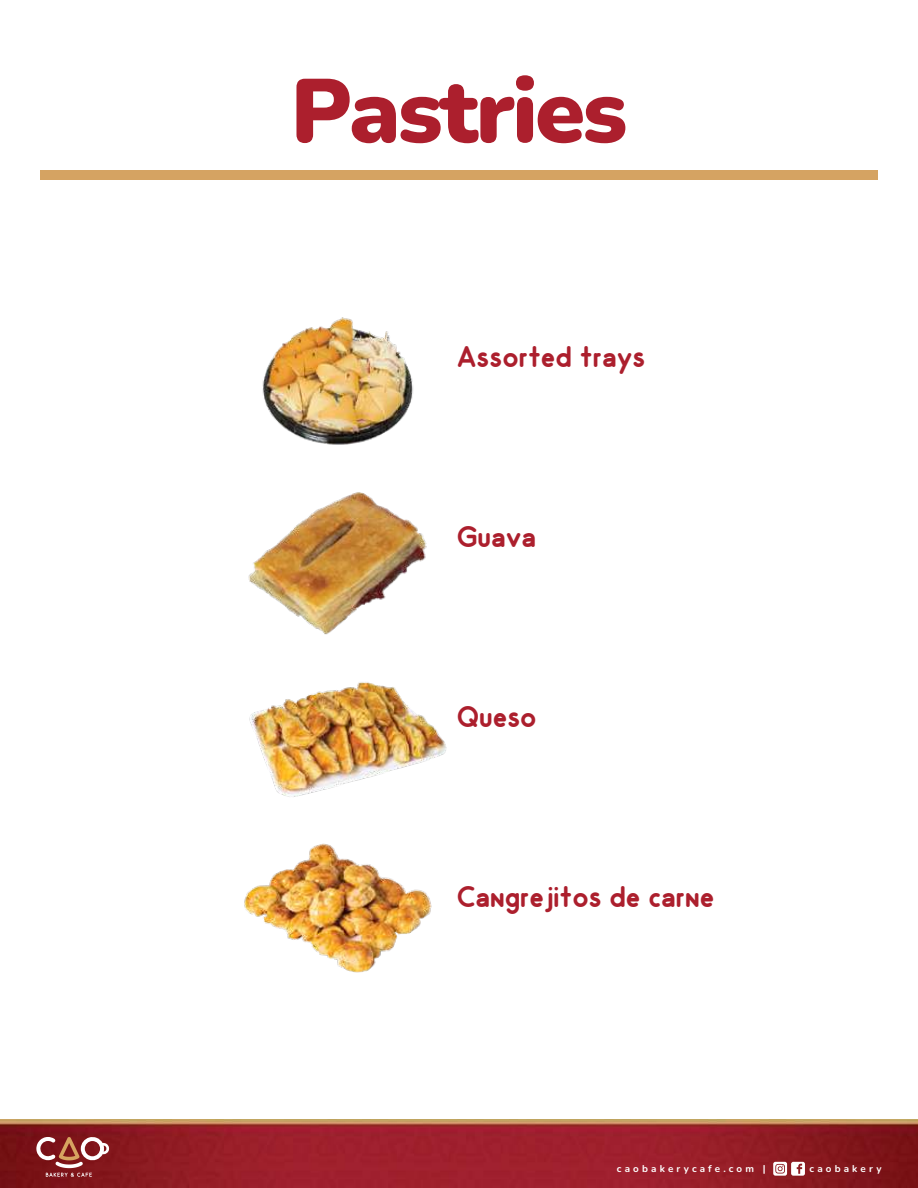
<style>
.page{position:relative;width:918px;height:1188px;background:#fff}
.page>*{position:absolute;margin:0;border:0;box-sizing:border-box;transform-origin:0 0}
.t1{font:200 90px "Nunito";letter-spacing:-.03em;color:#ac1f2d}
.t2{font:700 30px "Odin";color:#ac1f2d}
.t3{font:200 9.9px "Nunito";letter-spacing:.32em;color:#fff}
</style>
<div class="page">
<div style="left:40px;top:170px;width:838px;height:10px;background:#d5a362"></div>
<img style="left:248px;top:492px;width:199px;height:305px">
<img style="left:244px;top:843px;width:188px;height:130px">
<img style="left:262px;top:317px;width:151px;height:128px">
<img style="left:0;top:1119px;width:918px;height:69px">
<svg style="left:36px;top:1137px;width:73px;height:40px;background:#9f4f4e"></svg>
<svg style="left:773px;top:1162px;width:32px;height:14px"></svg>
<h1 class="t1" style="left:291px;top:49px;width:338px">Pastries</h1>
<p class="t2" style="left:457px;top:339px;width:190px">Assorted trays</p>
<p class="t2" style="left:457px;top:519px;width:81px">Guava</p>
<p class="t2" style="left:457px;top:699px;width:81px">Queso</p>
<p class="t2" style="left:457px;top:879px;width:259px">Cangrejitos de carne</p>
<p class="t3" style="left:617px;top:1162px;width:150px">caobakerycafe.com |</p>
<p class="t3" style="left:810px;top:1162px;width:73px">caobakery</p>
</div>
